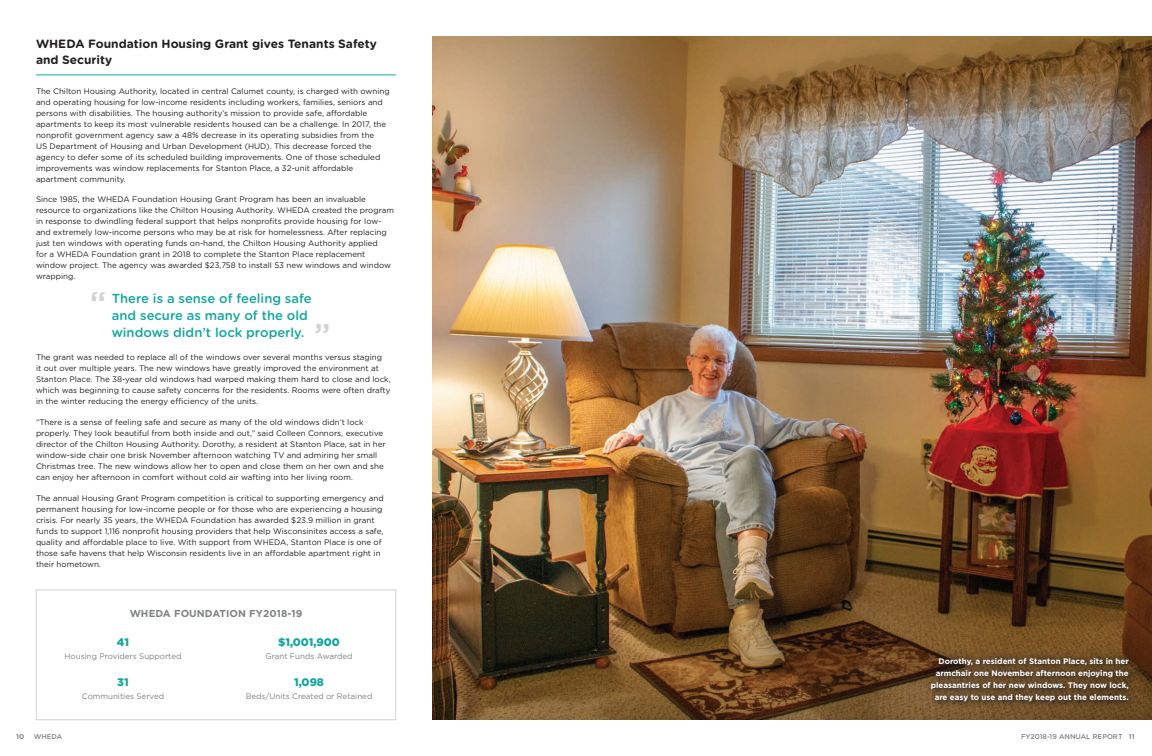
<style>
.page{position:relative;width:1152px;height:756px;background:#fff}
.page>*{position:absolute;margin:0;border:0;box-sizing:border-box;transform-origin:0 0}
.t1{font:500 33px "Gotham";color:#d1d2d4}
.t2{font:500 13px/17px "Gotham Rounded";color:#12a79d}
.t3{font:700 12px "Gotham Rounded";color:#231f20}
.t4{font:900 11px "Gotham";color:#12a79d}
.t5{font:700 10px "Gotham";letter-spacing:.01em;color:#7f8283}
.t6{font:8px/11px "Gotham Rounded";color:#231f20}
.t7{font:700 8px/12px "Gotham";color:#fff;text-align:right}
.t8{font:8px "Gotham";color:#7f8283}
.t9{font:500 7px "Gotham Rounded";color:#7f8283}
.t10{font:700 7px "Gotham Rounded";color:#7f8283}
.s1{font-weight:700}
</style>
<div class="page">
<img style="left:432px;top:36px;width:720px;height:561px">
<hr style="left:36px;top:75px;width:360px;height:1px;background:#12a79d">
<div style="left:36px;top:590px;width:360px;height:130px;border:1px solid #d1d2d4"></div>
<svg style="left:432px;top:597px;width:720px;height:123px;background:#5f4120"></svg>
<svg style="left:923px;top:649px;width:213px;height:60px;background:#5f4426"></svg>
<p class="t3" style="left:36px;top:35px;width:342px">WHEDA Foundation Housing Grant gives Tenants Safety</p>
<p class="t3" style="left:36px;top:51px;width:78px">and Security</p>
<p class="t6" style="left:36px;top:85px;width:355px">The Chilton Housing Authority, located in central Calumet county, is charged with owning and operating housing for low-income residents including workers, families, seniors and persons with disabilities. The housing authority’s mission to provide safe, affordable apartments to keep its most vulnerable residents housed can be a challenge. In 2017, the nonprofit government agency saw a 48% decrease in its operating subsidies from the<br>US Department of Housing and Urban Development (HUD). This decrease forced the agency to defer some of its scheduled building improvements. One of those scheduled improvements was window replacements for Stanton Place, a 32-unit affordable apartment community.</p>
<p class="t6" style="left:36px;top:194px;width:360px">Since 1985, the WHEDA Foundation Housing Grant Program has been an invaluable resource to organizations like the Chilton Housing Authority. WHEDA created the program in response to dwindling federal support that helps nonprofits provide housing for low&shy;and extremely low-income persons who may be at risk for homelessness. After replacing just ten windows with operating funds on-hand, the Chilton Housing Authority applied<br>for a WHEDA Foundation grant in 2018 to complete the Stanton Place replacement window project. The agency was awarded $23,758 to install 53 new windows and window wrapping.</p>
<p class="t1" style="left:90px;top:282px;width:18px">“</p>
<p class="t2" style="left:112px;top:290px;width:201px">There is a sense of feeling safe and secure as many of the old windows didn’t lock properly.</p>
<p class="t1" style="left:314px;top:314px;width:18px">”</p>
<p class="t6" style="left:36px;top:352px;width:356px">The grant was needed to replace all of the windows over several months versus staging<br>it out over multiple years. The new windows have greatly improved the environment at Stanton Place. The 38-year old windows had warped making them hard to close and lock, which was beginning to cause safety concerns for the residents. Rooms were often drafty in the winter reducing the energy efficiency of the units.</p>
<p class="t6" style="left:36px;top:416px;width:351px">“There is a sense of feeling safe and secure as many of the old windows didn’t lock properly. They look beautiful from both inside and out,” said Colleen Connors, executive director of the Chilton Housing Authority. Dorothy, a resident at Stanton Place, sat in her window-side chair one brisk November afternoon watching TV and admiring her small Christmas tree. The new windows allow her to open and close them on her own and she can enjoy her afternoon in comfort without cold air wafting into her living room.</p>
<p class="t6" style="left:36px;top:492px;width:349px">The annual Housing Grant Program competition is critical to supporting emergency and permanent housing for low-income people or for those who are experiencing a housing crisis. For nearly 35 years, the WHEDA Foundation has awarded $23.9 million in grant funds to support 1,116 nonprofit housing providers that help Wisconsinites access a safe, quality and affordable place to live. With support from WHEDA, Stanton Place is one of those safe havens that help Wisconsin residents live in an affordable apartment right in their hometown.</p>
<p class="t5" style="left:130px;top:606px;width:174px">WHEDA FOUNDATION FY2018-19</p>
<p class="t4" style="left:117px;top:635px;width:14px">41</p>
<p class="t8" style="left:65px;top:651px;width:118px">Housing Providers Supported</p>
<p class="t4" style="left:117px;top:675px;width:13px">31</p>
<p class="t8" style="left:82px;top:691px;width:84px">Communities Served</p>
<p class="t4" style="left:278px;top:635px;width:63px">$1,001,900</p>
<p class="t8" style="left:265px;top:651px;width:89px">Grant Funds Awarded</p>
<p class="t4" style="left:294px;top:675px;width:31px">1,098</p>
<p class="t8" style="left:246px;top:691px;width:128px">Beds/Units Created or Retained</p>
<p class="t7" style="left:931px;top:655px;width:199px">Dorothy, a resident of Stanton Place, sits in her armchair one November afternoon enjoying the pleasantries of her new windows. They now lock, are easy to use and they keep out the elements.</p>
<p class="t10" style="left:16px;top:731px;width:10px">10</p>
<p class="t9" style="left:34px;top:732px;width:30px">WHEDA</p>
<p class="t9" style="left:1021px;top:732px;width:115px">FY2018-19 ANNUAL REPORT <span class="s1">11</span></p>
</div>
